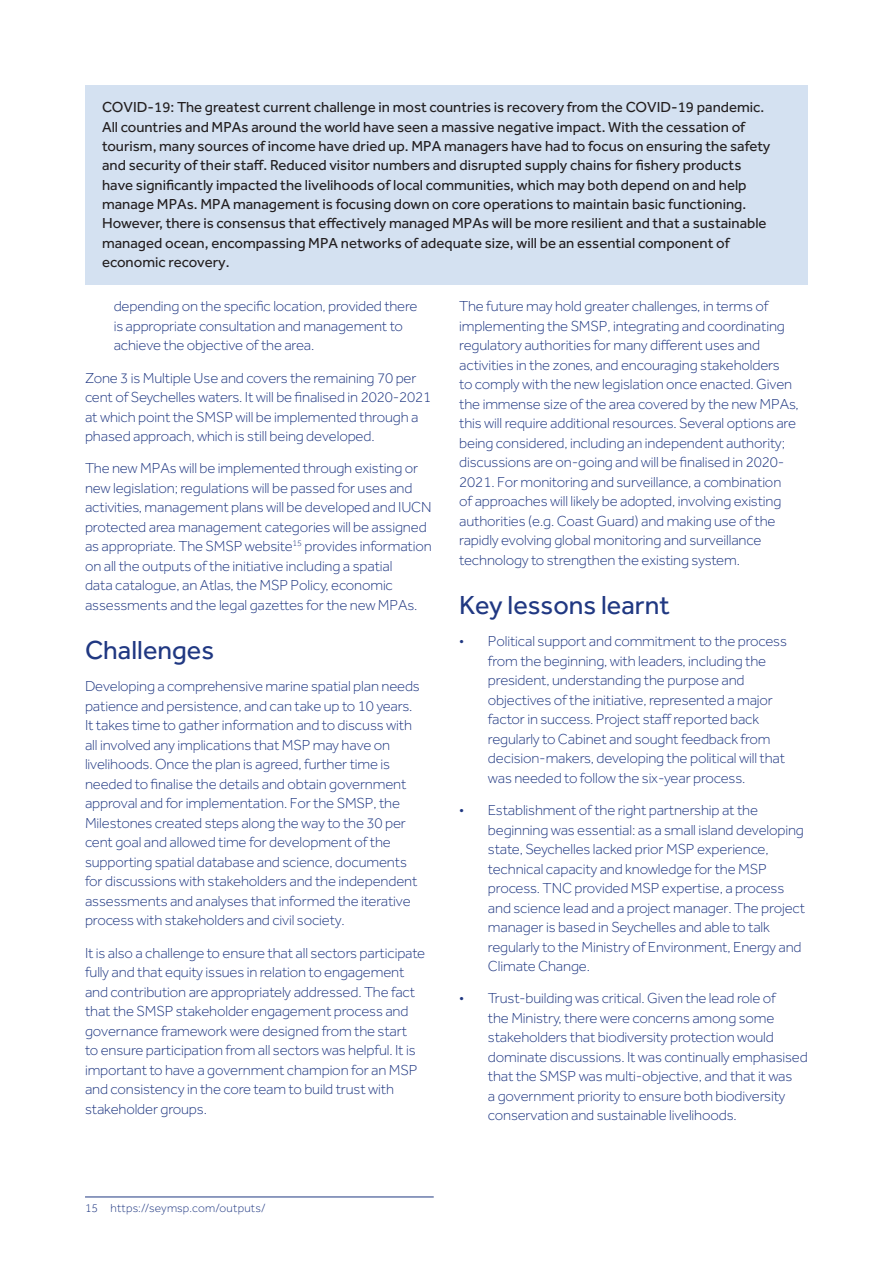
<style>
.page{position:relative;width:893px;height:1263px;background:#fff}
.page>*{position:absolute;margin:0;border:0;box-sizing:border-box;transform-origin:0 0}
.Heading_level_2{font:27px "Effra";color:#203882}
.Body_-_level_2{font:300 15px/19.5px "Effra";letter-spacing:-.01em;color:#203882}
.Box_out_copy_reg{font:15px/19.4px "Effra";color:#231f20}
.Footnote{font:300 12px "Effra";letter-spacing:.015em;color:#203882}
</style>
<div class="page">
<hr style="left:85px;top:1196px;width:349px;height:1px;background:#203882">
<div style="left:85px;top:85px;width:723px;height:199px;background:#d4e1f1"></div>
<p class="Box_out_copy_reg" style="left:102px;top:97px;width:670px">COVID-19: The greatest current challenge in most countries is recovery from the COVID-19 pandemic.<br>All countries and MPAs around the world have seen a massive negative impact. With the cessation of tourism, many sources of income have dried up. MPA managers have had to focus on ensuring the safety and security of their staff. Reduced visitor numbers and disrupted supply chains for fishery products have significantly impacted the livelihoods of local communities, which may both depend on and help manage MPAs. MPA management is focusing down on core operations to maintain basic functioning.<br>However, there is consensus that effectively managed MPAs will be more resilient and that a sustainable managed ocean, encompassing MPA networks of adequate size, will be an essential component of economic recovery.</p>
<p class="Body_-_level_2" style="left:114px;top:297px;width:305px">depending on the specific location, provided there is appropriate consultation and management to achieve the objective of the area.</p>
<p class="Body_-_level_2" style="left:85px;top:368px;width:348px">Zone 3 is Multiple Use and covers the remaining 70 per cent of Seychelles waters. It will be finalised in 2020-2021 at which point the SMSP will be implemented through a phased approach, which is still being developed.</p>
<p class="Body_-_level_2" style="left:85px;top:459px;width:348px">The new MPAs will be implemented through existing or new legislation; regulations will be passed for uses and activities, management plans will be developed and IUCN protected area management categories will be assigned as appropriate. The SMSP website<sup>15</sup> provides information on all the outputs of the initiative including a spatial<br>data catalogue, an Atlas, the MSP Policy, economic assessments and the legal gazettes for the new MPAs.</p>
<p class="Heading_level_2" style="left:85px;top:634px;width:131px">Challenges</p>
<p class="Body_-_level_2" style="left:85px;top:676px;width:336px">Developing a comprehensive marine spatial plan needs patience and persistence, and can take up to 10 years.<br>It takes time to gather information and to discuss with all involved any implications that MSP may have on livelihoods. Once the plan is agreed, further time is needed to finalise the details and obtain government approval and for implementation. For the SMSP, the Milestones created steps along the way to the 30 per cent goal and allowed time for development of the supporting spatial database and science, documents for discussions with stakeholders and the independent assessments and analyses that informed the iterative process with stakeholders and civil society.</p>
<p class="Body_-_level_2" style="left:85px;top:943px;width:342px">It is also a challenge to ensure that all sectors participate fully and that equity issues in relation to engagement and contribution are appropriately addressed. The fact that the SMSP stakeholder engagement process and governance framework were designed from the start<br>to ensure participation from all sectors was helpful. It is important to have a government champion for an MSP and consistency in the core team to build trust with stakeholder groups.</p>
<p class="Body_-_level_2" style="left:459px;top:297px;width:341px">The future may hold greater challenges, in terms of implementing the SMSP, integrating and coordinating regulatory authorities for many different uses and activities in the zones, and encouraging stakeholders<br>to comply with the new legislation once enacted. Given the immense size of the area covered by the new MPAs, this will require additional resources. Several options are being considered, including an independent authority; discussions are on-going and will be finalised in 2020- 2021. For monitoring and surveillance, a combination<br>of approaches will likely be adopted, involving existing authorities (e.g. Coast Guard) and making use of the rapidly evolving global monitoring and surveillance technology to strengthen the existing system.</p>
<p class="Heading_level_2" style="left:459px;top:589px;width:212px">Key lessons learnt</p>
<p class="Body_-_level_2" style="left:488px;top:631px;width:300px;text-indent:-29px">• Political support and commitment to the process from the beginning, with leaders, including the president, understanding the purpose and objectives of the initiative, represented a major factor in success. Project staff reported back regularly to Cabinet and sought feedback from decision-makers, developing the political will that was needed to follow the six-year process.</p>
<p class="Body_-_level_2" style="left:488px;top:800px;width:319px;text-indent:-29px">• Establishment of the right partnership at the beginning was essential: as a small island developing state, Seychelles lacked prior MSP experience, technical capacity and knowledge for the MSP process. TNC provided MSP expertise, a process and science lead and a project manager. The project manager is based in Seychelles and able to talk regularly to the Ministry of Environment, Energy and Climate Change.</p>
<p class="Body_-_level_2" style="left:488px;top:988px;width:321px;text-indent:-29px">• Trust-building was critical. Given the lead role of<br>the Ministry, there were concerns among some stakeholders that biodiversity protection would dominate discussions. It was continually emphasised that the SMSP was multi-objective, and that it was<br>a government priority to ensure both biodiversity conservation and sustainable livelihoods.</p>
<p class="Footnote" style="left:85px;top:1201px;width:182px">15 https://seymsp.com/outputs/</p>
</div>
